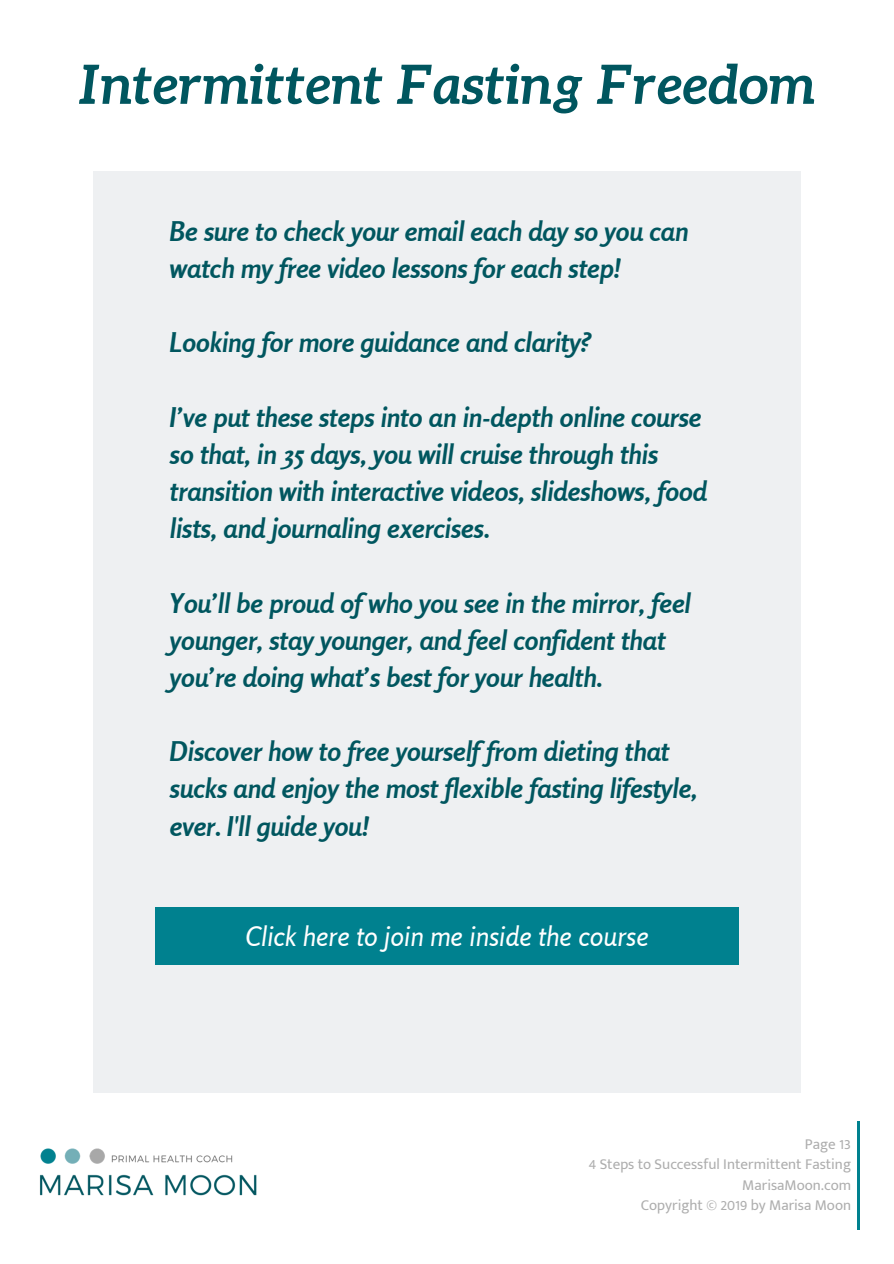
<style>
.page{position:relative;width:894px;height:1264px;background:#fff}
.page>*{position:absolute;margin:0;border:0;box-sizing:border-box;transform-origin:0 0}
.t1{font:italic 700 54px "Aleo";color:#00565f}
.t2{font:italic 700 27px/37.2px "Rosario";color:#00565f}
.t3{font:italic 27px "Rosario";color:#fff}
.t4{font:15px/20.2px "Mukta Mahee";color:#aeaeae;text-align:right}
</style>
<div class="page">
<div style="left:93px;top:171px;width:707px;height:922px;background:#eef0f2"></div>
<img style="left:40px;top:1148px;width:217px;height:48px">
<hr style="left:857px;top:1120px;width:2px;height:109px;background:#00818f">
<div style="left:155px;top:907px;width:583px;height:58px;background:#00818f"></div>
<h1 class="t1" style="left:78px;top:53px;width:738px">Intermittent Fasting Freedom</h1>
<p class="t2" style="left:170px;top:212px;width:519px">Be sure to check your email each day so you can watch my free video lessons for each step!</p>
<p class="t2" style="left:170px;top:324px;width:422px">Looking for more guidance and clarity?</p>
<p class="t2" style="left:170px;top:398px;width:538px">I’ve put these steps into an in-depth online course so that, in 35 days, you will cruise through this transition with interactive videos, slideshows, food lists, and journaling exercises.</p>
<p class="t2" style="left:170px;top:584px;width:522px">You’ll be proud of who you see in the mirror, feel younger, stay younger, and feel confident that you’re doing what’s best for your health.</p>
<p class="t2" style="left:170px;top:732px;width:529px">Discover how to free yourself from dieting that sucks and enjoy the most flexible fasting lifestyle, ever. I'll guide you!</p>
<p class="t3" style="left:245px;top:919px;width:405px">Click here to join me inside the course</p>
<p class="t4" style="left:588px;top:1133px;width:264px">Page 13<br>4 Steps to Successful Intermittent Fasting<br>MarisaMoon.com<br>Copyright © 2019 by Marisa Moon</p>
</div>
